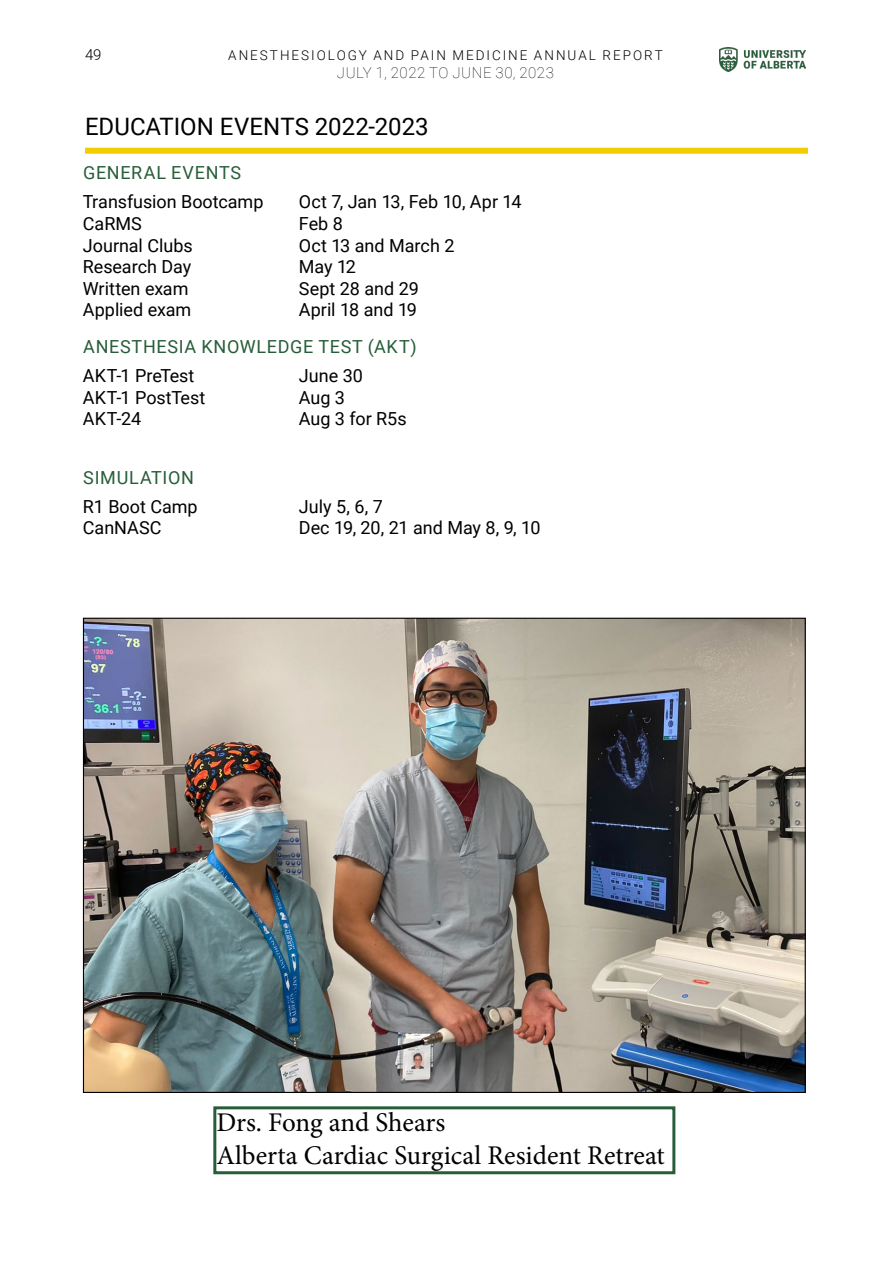
<style>
.page{position:relative;width:893px;height:1263px;background:#fff}
.page>*{position:absolute;margin:0;border:0;box-sizing:border-box;transform-origin:0 0}
.t1{font:27px/32.4px "Minion Pro";color:#000}
.t2{font:24px "Roboto";color:#000}
.t3{font:18px "Roboto";color:#000}
.t4{font:18px "Roboto";letter-spacing:.04em;color:#275d38}
.t5{font:100 15px "Roboto";letter-spacing:.035em;color:#000}
.t6{font:300 15px "Roboto";color:#000}
.t7{font:300 13.5px "Roboto";letter-spacing:.145em;color:#000}
</style>
<div class="page">
<img style="left:85px;top:620px;width:719px;height:471px">
<img style="left:720px;top:48px;width:86px;height:24px">
<div style="left:85px;top:148px;width:723px;height:6px;background:#f2cd00"></div>
<div style="left:213px;top:1106px;width:462px;height:68px;border:3px solid #275d38"></div>
<p class="t6" style="left:85px;top:44px;width:18px">49</p>
<p class="t7" style="left:228px;top:45px;width:436px">ANESTHESIOLOGY AND PAIN MEDICINE ANNUAL REPORT</p>
<p class="t5" style="left:337px;top:62px;width:219px">JULY 1, 2022 TO JUNE 30, 2023</p>
<h2 class="t2" style="left:85px;top:110px;width:345px">EDUCATION EVENTS 2022-2023</h2>
<p class="t4" style="left:83px;top:160px;width:160px">GENERAL EVENTS</p>
<p class="t3" style="left:83px;top:189px;width:182px">Transfusion Bootcamp</p>
<p class="t3" style="left:299px;top:189px;width:224px">Oct 7, Jan 13, Feb 10, Apr 14</p>
<p class="t3" style="left:83px;top:211px;width:61px">CaRMS</p>
<p class="t3" style="left:299px;top:211px;width:46px">Feb 8</p>
<p class="t3" style="left:83px;top:233px;width:111px">Journal Clubs</p>
<p class="t3" style="left:299px;top:233px;width:157px">Oct 13 and March 2</p>
<p class="t3" style="left:83px;top:254px;width:110px">Research Day</p>
<p class="t3" style="left:299px;top:254px;width:59px">May 12</p>
<p class="t3" style="left:83px;top:276px;width:107px">Written exam</p>
<p class="t3" style="left:299px;top:276px;width:122px">Sept 28 and 29</p>
<p class="t3" style="left:83px;top:297px;width:110px">Applied exam</p>
<p class="t3" style="left:299px;top:297px;width:120px">April 18 and 19</p>
<p class="t4" style="left:83px;top:334px;width:335px">ANESTHESIA KNOWLEDGE TEST (AKT)</p>
<p class="t3" style="left:83px;top:363px;width:113px">AKT-1 PreTest</p>
<p class="t3" style="left:299px;top:363px;width:66px">June 30</p>
<p class="t3" style="left:83px;top:385px;width:124px">AKT-1 PostTest</p>
<p class="t3" style="left:299px;top:385px;width:48px">Aug 3</p>
<p class="t3" style="left:83px;top:406px;width:60px">AKT-24</p>
<p class="t3" style="left:299px;top:406px;width:109px">Aug 3 for R5s</p>
<p class="t4" style="left:83px;top:465px;width:112px">SIMULATION</p>
<p class="t3" style="left:83px;top:494px;width:116px">R1 Boot Camp</p>
<p class="t3" style="left:299px;top:494px;width:85px">July 5, 6, 7</p>
<p class="t3" style="left:83px;top:515px;width:80px">CanNASC</p>
<p class="t3" style="left:299px;top:515px;width:243px">Dec 19, 20, 21 and May 8, 9, 10</p>
<h1 class="t1" style="left:216px;top:1106px;width:450px">Drs. Fong and Shears<br>Alberta Cardiac Surgical Resident Retreat</h1>
</div>
